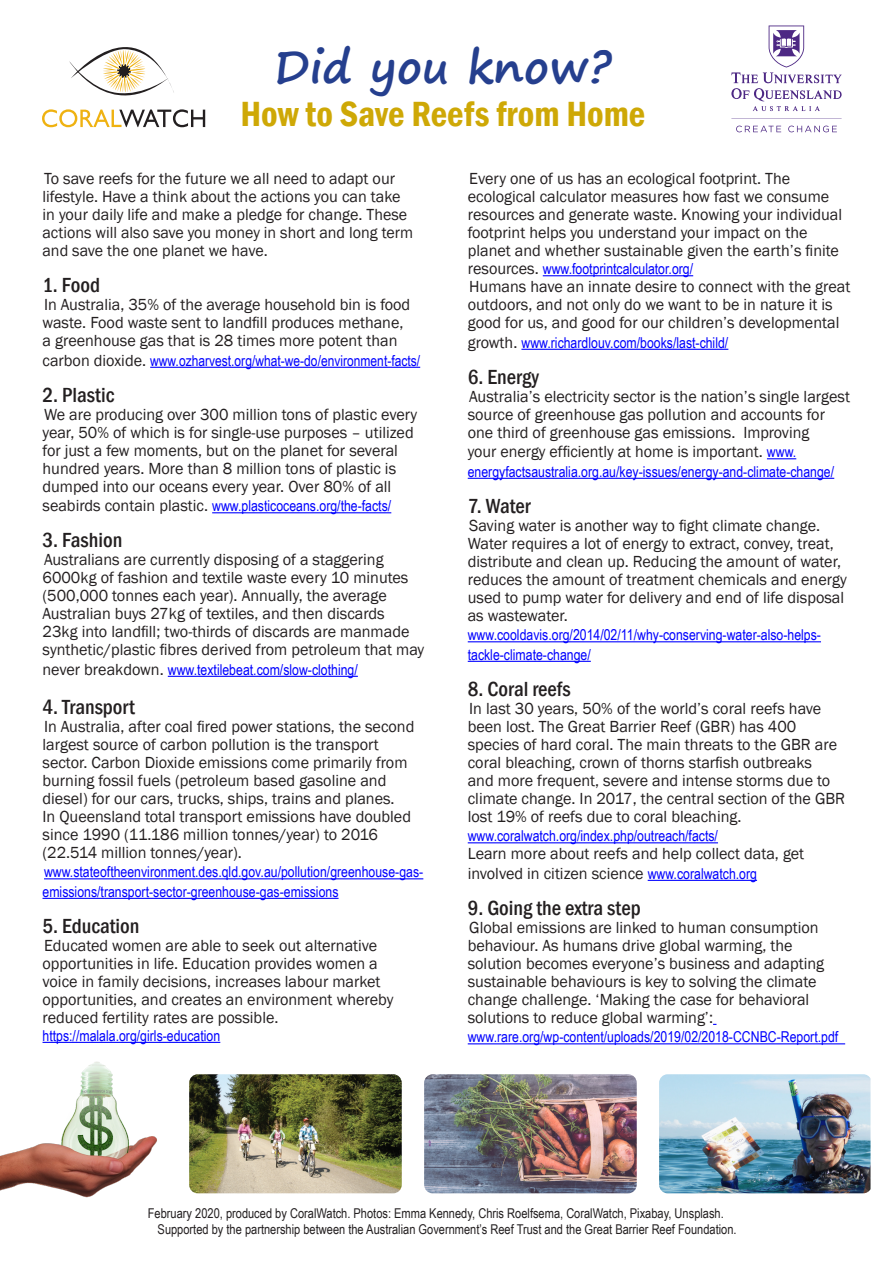
<style>
.page{position:relative;width:893px;height:1263px;background:#fff}
.page>*{position:absolute;margin:0;border:0;box-sizing:border-box;transform-origin:0 0}
.t1{font:700 45px "Segoe Print";color:#253f8e}
.t2{font:600 condensed 36px "Franklin Gothic";color:#cea806}
.t3{font:500 condensed 21px "Franklin Gothic";color:#231f20}
.extra_info{font:16.5px/18px "Franklin Gothic";color:#231f20}
.extra_info-2{font:15px/19.5px "Arial Narrow";color:#00f}
.weblink{font:15px/19.5px "Arial Narrow";color:#00f}
.t4{font:13.5px/16.5px "Arial Narrow";color:#231f20}
.s1{font-family:"Franklin Gothic";font-size:16.5px;color:#231f20}
.s2{font-family:"Arial Narrow";font-size:15px;color:#00f}
</style>
<div class="page">
<img style="left:0;top:1061px;width:157px;height:137px">
<hr style="left:150px;top:367px;width:270px;height:1px;background:#00f">
<hr style="left:212px;top:512px;width:179px;height:1px;background:#00f">
<hr style="left:168px;top:676px;width:190px;height:1px;background:#00f">
<hr style="left:44px;top:878px;width:379px;height:1px;background:#00f">
<hr style="left:43px;top:898px;width:296px;height:1px;background:#00f">
<hr style="left:43px;top:1042px;width:177px;height:1px;background:#00f">
<hr style="left:543px;top:275px;width:150px;height:1px;background:#00f">
<hr style="left:521px;top:349px;width:207px;height:1px;background:#00f">
<svg style="left:767px;top:458px;width:29px;height:1px"></svg>
<hr style="left:468px;top:478px;width:366px;height:1px;background:#00f">
<hr style="left:468px;top:641px;width:353px;height:1px;background:#00f">
<hr style="left:468px;top:661px;width:123px;height:1px;background:#00f">
<hr style="left:468px;top:842px;width:250px;height:1px;background:#00f">
<hr style="left:648px;top:880px;width:109px;height:1px;background:#00f">
<hr style="left:468px;top:1043px;width:377px;height:1px;background:#00f">
<img style="left:659px;top:1074px;width:211px;height:119px">
<svg style="left:42px;top:47px;width:163px;height:80px"></svg>
<svg style="left:731px;top:26px;width:111px;height:106px"></svg>
<img style="left:424px;top:1074px;width:213px;height:119px">
<img style="left:189px;top:1074px;width:213px;height:119px">
<p class="t1" style="left:274px;top:25px;width:339px">Did you know?</p>
<p class="t2" style="left:240px;top:90px;width:407px">How to Save Reefs from Home</p>
<p class="extra_info" style="left:43px;top:170px;width:372px">To save reefs for the future we all need to adapt our lifestyle. Have a think about the actions you can take in your daily life and make a pledge for change. These actions will also save you money in short and long term and save the one planet we have.</p>
<p class="t3" style="left:43px;top:271px;width:59px">1. Food</p>
<p class="extra_info" style="left:43px;top:296px;width:369px">In Australia, 35% of the average household bin is food waste. Food waste sent to landfill produces methane, a greenhouse gas that is 28 times more potent than</p>
<p class="extra_info-2" style="left:43px;top:350px;width:379px"><span class="s1">carbon dioxide.</span> www.ozharvest.org/what-we-do/environment-facts/</p>
<p class="t3" style="left:43px;top:381px;width:73px">2. Plastic</p>
<p class="extra_info" style="left:43px;top:406px;width:376px">We are producing over 300 million tons of plastic every year, 50% of which is for single-use purposes – utilized for just a few moments, but on the planet for several hundred years. More than 8 million tons of plastic is dumped into our oceans every year. Over 80% of all</p>
<p class="extra_info-2" style="left:43px;top:496px;width:350px"><span class="s1">seabirds contain plastic.</span> www.plasticoceans.org/the-facts/</p>
<p class="t3" style="left:43px;top:526px;width:81px">3. Fashion</p>
<p class="extra_info" style="left:43px;top:551px;width:383px">Australians are currently disposing of a staggering 6000kg of fashion and textile waste every 10 minutes (500,000 tonnes each year). Annually, the average Australian buys 27kg of textiles, and then discards<br>23kg into landfill; two-thirds of discards are manmade synthetic/plastic fibres derived from petroleum that may</p>
<p class="extra_info-2" style="left:43px;top:659px;width:317px"><span class="s1">never breakdown.</span> www.textilebeat.com/slow-clothing/</p>
<p class="t3" style="left:43px;top:693px;width:94px">4. Transport</p>
<p class="extra_info" style="left:43px;top:718px;width:373px">In Australia, after coal fired power stations, the second largest source of carbon pollution is the transport sector. Carbon Dioxide emissions come primarily from burning fossil fuels (petroleum based gasoline and diesel) for our cars, trucks, ships, trains and planes.<br>In Queensland total transport emissions have doubled since 1990 (11.186 million tonnes/year) to 2016 (22.514 million tonnes/year).</p>
<p class="weblink" style="left:43px;top:862px;width:382px">www.stateoftheenvironment.des.qld.gov.au/pollution/greenhouse-gas&shy;emissions/transport-sector-greenhouse-gas-emissions</p>
<p class="t3" style="left:43px;top:912px;width:98px">5. Education</p>
<p class="extra_info" style="left:43px;top:937px;width:352px">Educated women are able to seek out alternative opportunities in life. Education provides women a voice in family decisions, increases labour market opportunities, and creates an environment whereby reduced fertility rates are possible.</p>
<p class="extra_info-2" style="left:43px;top:1025px;width:179px">https://malala.org/girls-education</p>
<p class="extra_info" style="left:468px;top:170px;width:376px">Every one of us has an ecological footprint. The ecological calculator measures how fast we consume resources and generate waste. Knowing your individual footprint helps you understand your impact on the planet and whether sustainable given the earth’s finite</p>
<p class="extra_info-2" style="left:468px;top:259px;width:227px"><span class="s1">resources.</span> www.footprintcalculator.org/</p>
<p class="extra_info" style="left:468px;top:278px;width:384px">Humans have an innate desire to connect with the great outdoors, and not only do we want to be in nature it is good for us, and good for our children’s developmental</p>
<p class="extra_info-2" style="left:468px;top:332px;width:262px"><span class="s1">growth.</span> www.richardlouv.com/books/last-child/</p>
<p class="t3" style="left:468px;top:363px;width:73px">6. Energy</p>
<p class="extra_info" style="left:468px;top:388px;width:384px">Australia’s electricity sector is the nation’s single largest source of greenhouse gas pollution and accounts for one third of greenhouse gas emissions. Improving</p>
<p class="extra_info" style="left:468px;top:443px;width:330px">your energy efficiently at home is important. <span class="s2">www.</span></p>
<p class="extra_info-2" style="left:468px;top:461px;width:368px">energyfactsaustralia.org.au/key-issues/energy-and-climate-change/</p>
<p class="t3" style="left:468px;top:492px;width:64px">7. Water</p>
<p class="extra_info" style="left:468px;top:517px;width:380px">Saving water is another way to fight climate change.<br>Water requires a lot of energy to extract, convey, treat, distribute and clean up. Reducing the amount of water, reduces the amount of treatment chemicals and energy used to pump water for delivery and end of life disposal as wastewater.</p>
<p class="extra_info-2" style="left:468px;top:625px;width:355px">www.cooldavis.org/2014/02/11/why-conserving-water-also-helps&shy;tackle-climate-change/</p>
<p class="t3" style="left:468px;top:675px;width:104px">8. Coral reefs</p>
<p class="extra_info" style="left:468px;top:700px;width:379px">In last 30 years, 50% of the world’s coral reefs have been lost. The Great Barrier Reef (GBR) has 400 species of hard coral. The main threats to the GBR are coral bleaching, crown of thorns starfish outbreaks<br>and more frequent, severe and intense storms due to climate change. In 2017, the central section of the GBR lost 19% of reefs due to coral bleaching.</p>
<p class="extra_info-2" style="left:468px;top:826px;width:252px">www.coralwatch.org/index.php/outreach/facts/</p>
<p class="extra_info" style="left:468px;top:844px;width:338px;line-height:19.5px">Learn more about reefs and help collect data, get involved in citizen science <span class="s2">www.coralwatch.org</span></p>
<p class="t3" style="left:468px;top:894px;width:174px">9. Going the extra step</p>
<p class="extra_info" style="left:468px;top:919px;width:358px">Global emissions are linked to human consumption behaviour. As humans drive global warming, the solution becomes everyone’s business and adapting sustainable behaviours is key to solving the climate change challenge. ‘Making the case for behavioral solutions to reduce global warming’:</p>
<p class="extra_info-2" style="left:468px;top:1027px;width:372px">www.rare.org/wp-content/uploads/2019/02/2018-CCNBC-Report.pdf</p>
<p class="t4" style="left:158px;top:1204px;width:580px;text-indent:-10px">February 2020, produced by CoralWatch. Photos: Emma Kennedy, Chris Roelfsema, CoralWatch, Pixabay, Unsplash.<br>Supported by the partnership between the Australian Government’s Reef Trust and the Great Barrier Reef Foundation.</p>
</div>
